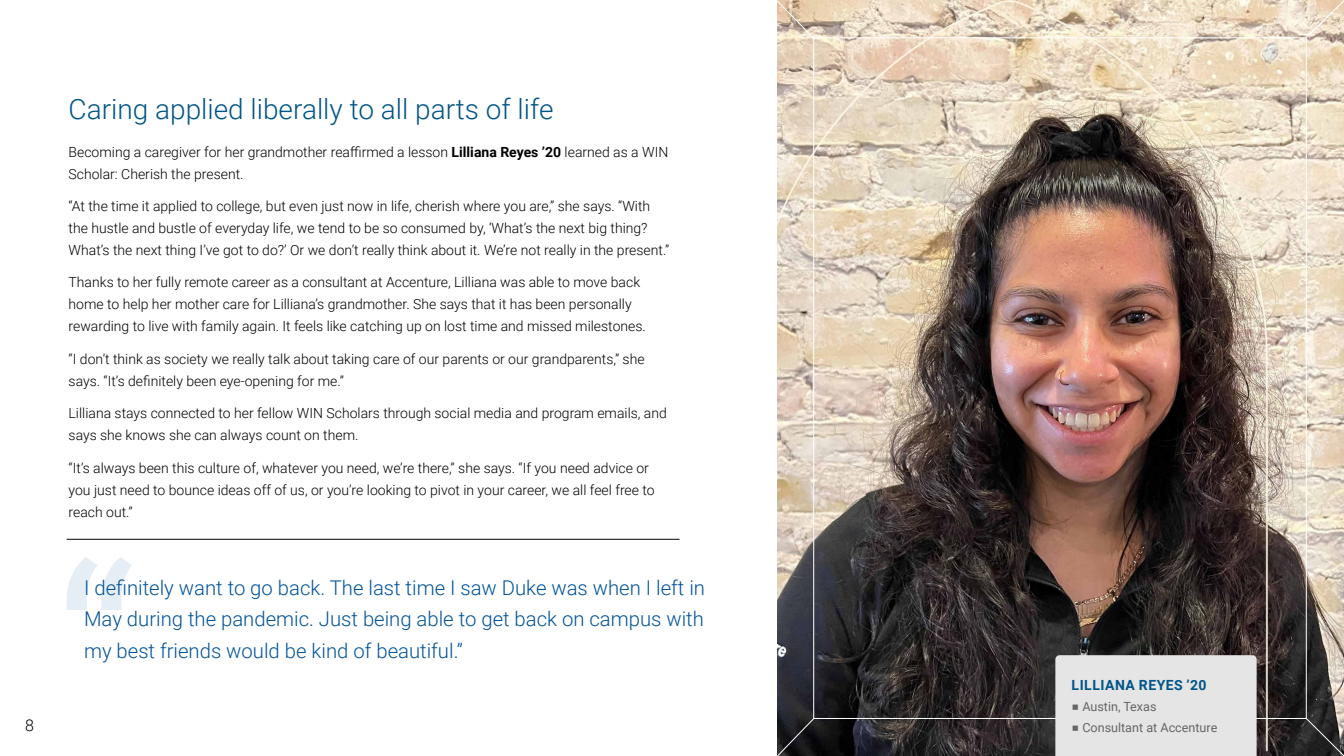
<style>
.page{position:relative;width:1344px;height:756px;background:#fff}
.page>*{position:absolute;margin:0;border:0;box-sizing:border-box;transform-origin:0 0}
.t1{font:300 28px "Roboto";color:#005587}
.t2{font:300 20.3px/31.1px "Roboto";color:#00539b;text-align:justify}
.t3{font:300 16.1px "Roboto";color:#000}
.t4{font:300 14px/22px "Roboto";color:#000}
.t5{font:700 14px "Roboto";letter-spacing:.035em;color:#005587}
.t6{font:12.6px "Roboto";color:#666}
.s1{font-weight:700}
.s2{font-family:"Playfair Display"}
</style>
<div class="page">
<img style="left:815px;top:0;width:529px;height:756px">
<img style="left:777px;top:0;width:490px;height:753px">
<svg style="left:777px;top:0;width:38px;height:40px;background:#d9c4ab"></svg>
<svg style="left:1304px;top:0;width:40px;height:40px;background:#e4d2bd"></svg>
<svg style="left:777px;top:717px;width:38px;height:39px"></svg>
<svg style="left:1304px;top:716px;width:40px;height:40px;background:#3b3b3a"></svg>
<div style="left:1055px;top:655px;width:202px;height:101px;background:#e5e5e5"></div>
<hr style="left:67px;top:539px;width:613px;height:1px;background:#000">
<svg style="left:67px;top:557px;width:65px;height:53px"></svg>
<p class="t3" style="left:25px;top:714px;width:10px">8</p>
<h1 class="t1" style="left:69px;top:90px;width:486px">Caring applied liberally to all parts of life</h1>
<p class="t4" style="left:69px;top:140px;width:601px">Becoming a caregiver for her grandmother reaffirmed a lesson <span class="s1">Lilliana Reyes ’20</span> learned as a WIN<br>Scholar: Cherish the present.</p>
<p class="t4" style="left:69px;top:195px;width:602px">“At the time it applied to college, but even just now in life, cherish where you are,” she says. “With the hustle and bustle of everyday life, we tend to be so consumed by, ‘What’s the next big thing?<br>What’s the next thing I’ve got to do?’ Or we don’t really think about it. We’re not really in the present.”</p>
<p class="t4" style="left:69px;top:271px;width:579px">Thanks to her fully remote career as a consultant at Accenture, Lilliana was able to move back home to help her mother care for Lilliana’s grandmother. She says that it has been personally rewarding to live with family again. It feels like catching up on lost time and missed milestones.</p>
<p class="t4" style="left:69px;top:347px;width:578px">“I don’t think as society we really talk about taking care of our parents or our grandparents,” she says. “It’s definitely been eye-opening for me.”</p>
<p class="t4" style="left:69px;top:402px;width:600px">Lilliana stays connected to her fellow WIN Scholars through social media and program emails, and says she knows she can always count on them.</p>
<p class="t4" style="left:69px;top:456px;width:588px">“It’s always been this culture of, whatever you need, we’re there,” she says. “If you need advice or you just need to bounce ideas off of us, or you’re looking to pivot in your career, we all feel free to reach out.”</p>
<h2 class="t2" style="left:84px;top:572px;width:623px">I definitely want to go back. The last time I saw Duke was when I left in May during the pandemic. Just being able to get back on campus with my best friends would be kind of beautiful.”</h2>
<p class="t5" style="left:1072px;top:675px;width:136px">LILLIANA REYES ’20</p>
<p class="t6" style="left:1071px;top:698px;width:87px"><span class="s2">■</span> Austin, Texas</p>
<p class="t6" style="left:1071px;top:718px;width:147px"><span class="s2">■</span> Consultant at Accenture</p>
</div>
